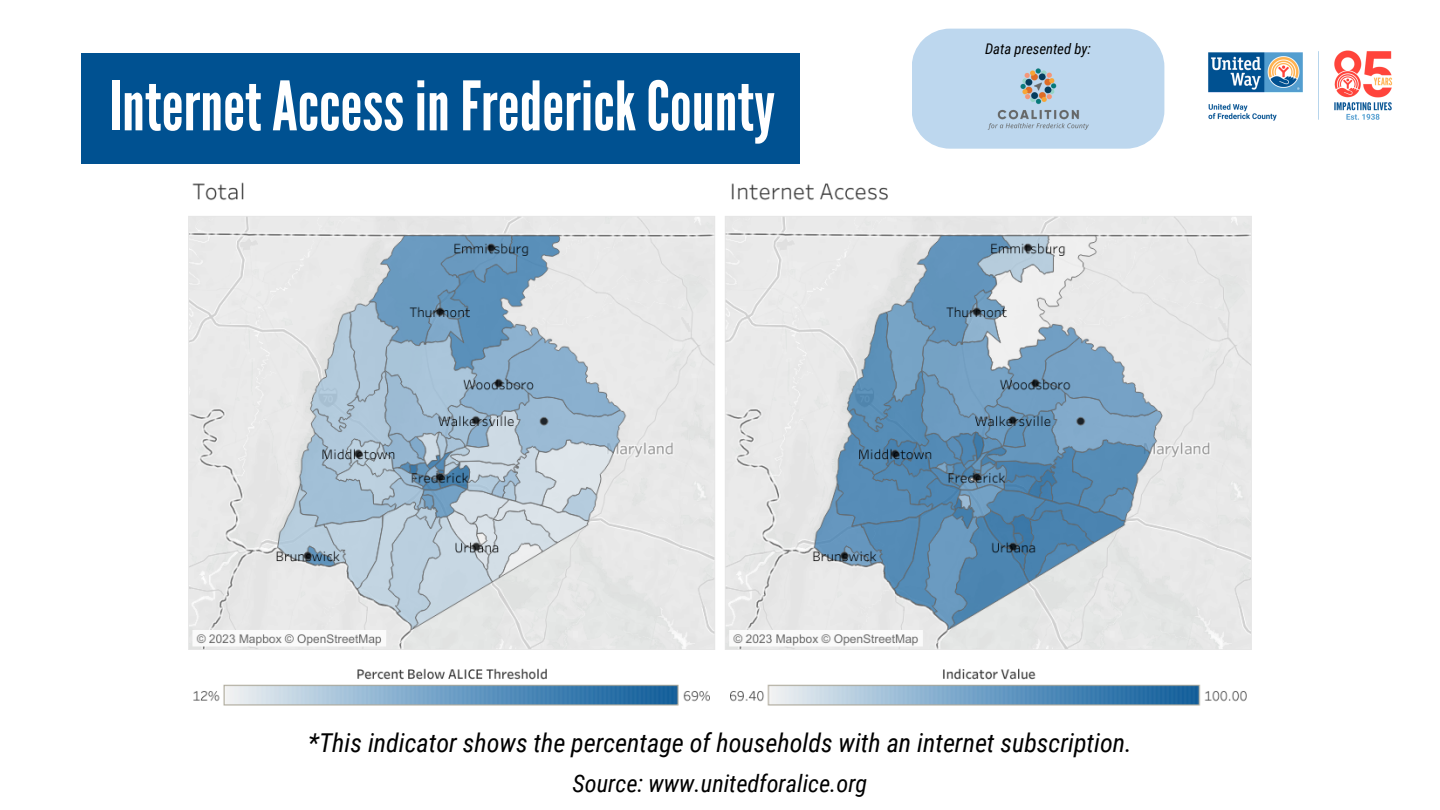
<style>
.page{position:relative;width:1440px;height:810px;background:#fff}
.page>*{position:absolute;margin:0;border:0;box-sizing:border-box;transform-origin:0 0}
.t1{font:68px "League Gothic";color:#fff}
.t2{font:italic 26px "Roboto Condensed";color:#000}
.t3{font:italic 24.2px "Roboto Condensed";color:#000}
.t4{font:italic 14.7px "Roboto Condensed";color:#000}
</style>
<div class="page">
<div style="left:81px;top:53px;width:719px;height:110px;background:#005191"></div>
<img style="left:1208px;top:50px;width:185px;height:71px">
<img style="left:188px;top:182px;width:1064px;height:524px">
<svg style="left:912px;top:29px;width:252px;height:120px"></svg>
<img style="left:976px;top:53px;width:124px;height:93px">
<p class="t1" style="left:109px;top:67px;width:667px">InternetAccessinFrederickCounty</p>
<p class="t4" style="left:985px;top:41px;width:107px">Data presented by:</p>
<p class="t2" style="left:308px;top:728px;width:825px">*This indicator shows the percentage of households with an internet subscription.</p>
<p class="t3" style="left:573px;top:769px;width:296px">Source: www.unitedforalice.org</p>
</div>
